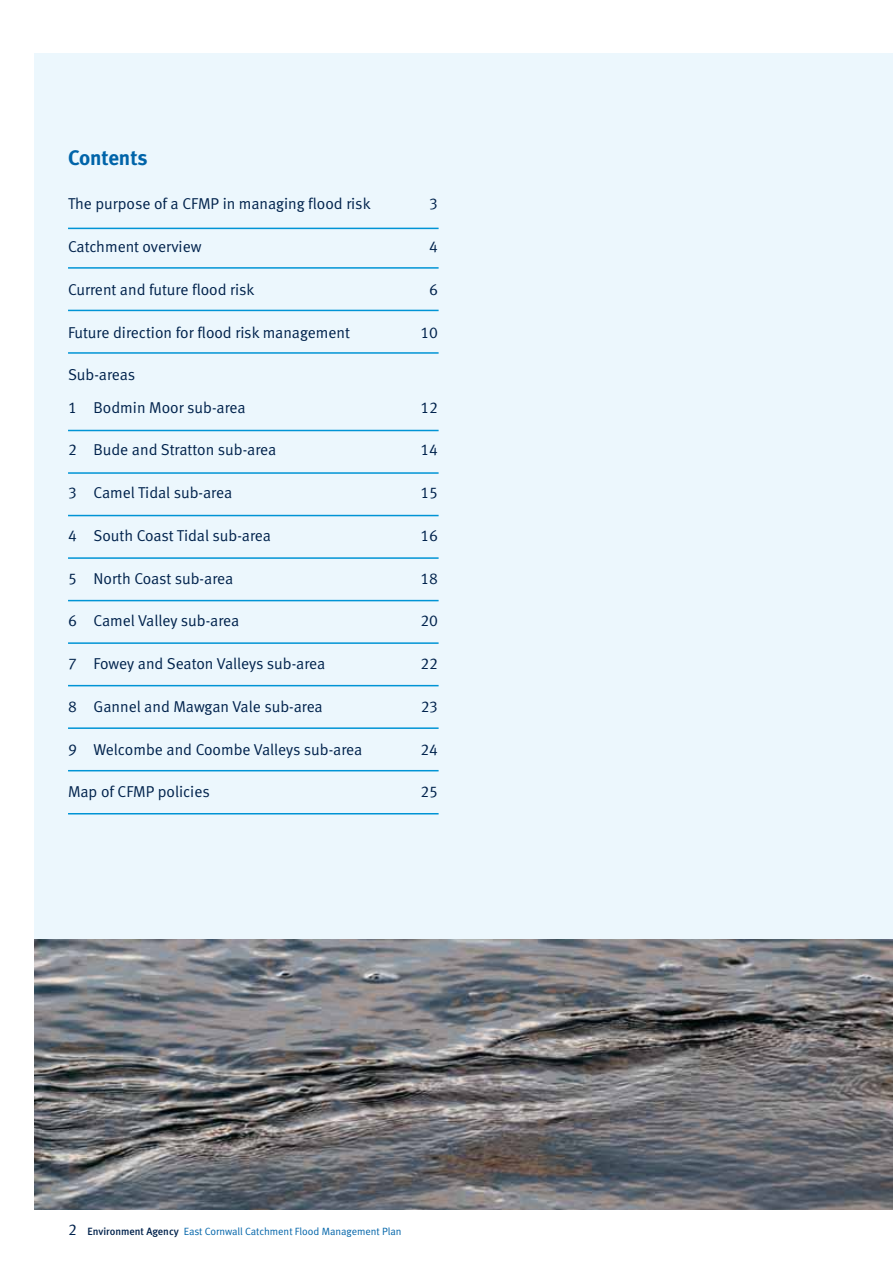
<style>
.page{position:relative;width:893px;height:1263px;background:#fff}
.page>*{position:absolute;margin:0;border:0;box-sizing:border-box;transform-origin:0 0}
.t1{font:700 21px "EA Meta";color:#0064a9}
.t2{font:15.75px/32.2px "EA Meta Normal";color:#00224c}
.t3{font:10.5px "EA Meta Normal";color:#0064a9}
.s1{font-size:15.75px;color:#00224c}
.s2{font-family:"EA Meta";font-weight:500;color:#00224c}
</style>
<div class="page">
<div style="left:34px;top:53px;width:859px;height:1157px;background:#ecf7fd"></div>
<hr style="left:68px;top:228px;width:371px;height:1px;background:#0094d5">
<hr style="left:68px;top:267px;width:371px;height:2px;background:#0094d5">
<hr style="left:68px;top:310px;width:371px;height:1px;background:#0094d5">
<hr style="left:68px;top:352px;width:371px;height:2px;background:#0094d5">
<hr style="left:68px;top:430px;width:371px;height:1px;background:#0094d5">
<hr style="left:68px;top:472px;width:371px;height:2px;background:#0094d5">
<hr style="left:68px;top:515px;width:371px;height:1px;background:#0094d5">
<hr style="left:68px;top:557px;width:371px;height:2px;background:#0094d5">
<hr style="left:68px;top:600px;width:371px;height:1px;background:#0094d5">
<hr style="left:68px;top:642px;width:371px;height:2px;background:#0094d5">
<hr style="left:68px;top:685px;width:371px;height:1px;background:#0094d5">
<hr style="left:68px;top:727px;width:371px;height:2px;background:#0094d5">
<hr style="left:68px;top:770px;width:371px;height:1px;background:#0094d5">
<img style="left:34px;top:940px;width:859px;height:270px">
<hr style="left:68px;top:813px;width:371px;height:1px;background:#0094d5">
<h1 class="t1" style="left:68px;top:149px;width:81px">Contents</h1>
<p class="t2" style="left:68px;top:189px;width:304px">The purpose of a CFMP in managing flood risk</p>
<p class="t2" style="left:429px;top:189px;width:10px">3</p>
<p class="t2" style="left:68px;top:232px;width:135px">Catchment overview</p>
<p class="t2" style="left:429px;top:232px;width:10px">4</p>
<p class="t2" style="left:68px;top:274px;width:188px">Current and future flood risk</p>
<p class="t2" style="left:429px;top:274px;width:10px">6</p>
<p class="t2" style="left:68px;top:317px;width:283px">Future direction for flood risk management</p>
<p class="t2" style="left:420px;top:317px;width:19px">10</p>
<p class="t2" style="left:68px;top:360px;width:179px">Sub-areas<br>1 Bodmin Moor sub-area</p>
<p class="t2" style="left:420px;top:392px;width:19px">12</p>
<p class="t2" style="left:68px;top:435px;width:210px">2 Bude and Stratton sub-area</p>
<p class="t2" style="left:420px;top:435px;width:19px">14</p>
<p class="t2" style="left:68px;top:478px;width:166px">3 Camel Tidal sub-area</p>
<p class="t2" style="left:420px;top:478px;width:19px">15</p>
<p class="t2" style="left:68px;top:520px;width:204px">4 South Coast Tidal sub-area</p>
<p class="t2" style="left:420px;top:520px;width:19px">16</p>
<p class="t2" style="left:68px;top:563px;width:167px">5 North Coast sub-area</p>
<p class="t2" style="left:420px;top:563px;width:19px">18</p>
<p class="t2" style="left:68px;top:606px;width:173px">6 Camel Valley sub-area</p>
<p class="t2" style="left:420px;top:606px;width:19px">20</p>
<p class="t2" style="left:68px;top:649px;width:259px">7 Fowey and Seaton Valleys sub-area</p>
<p class="t2" style="left:420px;top:649px;width:19px">22</p>
<p class="t2" style="left:68px;top:691px;width:256px">8 Gannel and Mawgan Vale sub-area</p>
<p class="t2" style="left:421px;top:691px;width:19px">23</p>
<p class="t2" style="left:68px;top:734px;width:296px">9 Welcombe and Coombe Valleys sub-area</p>
<p class="t2" style="left:420px;top:734px;width:19px">24</p>
<p class="t2" style="left:68px;top:777px;width:143px">Map of CFMP policies</p>
<p class="t2" style="left:421px;top:777px;width:19px">25</p>
<p class="t3" style="left:68px;top:1227px;width:335px"><span class="s1">2</span> <span class="s2">Environment Agency</span> East Cornwall Catchment Flood Management Plan</p>
</div>
